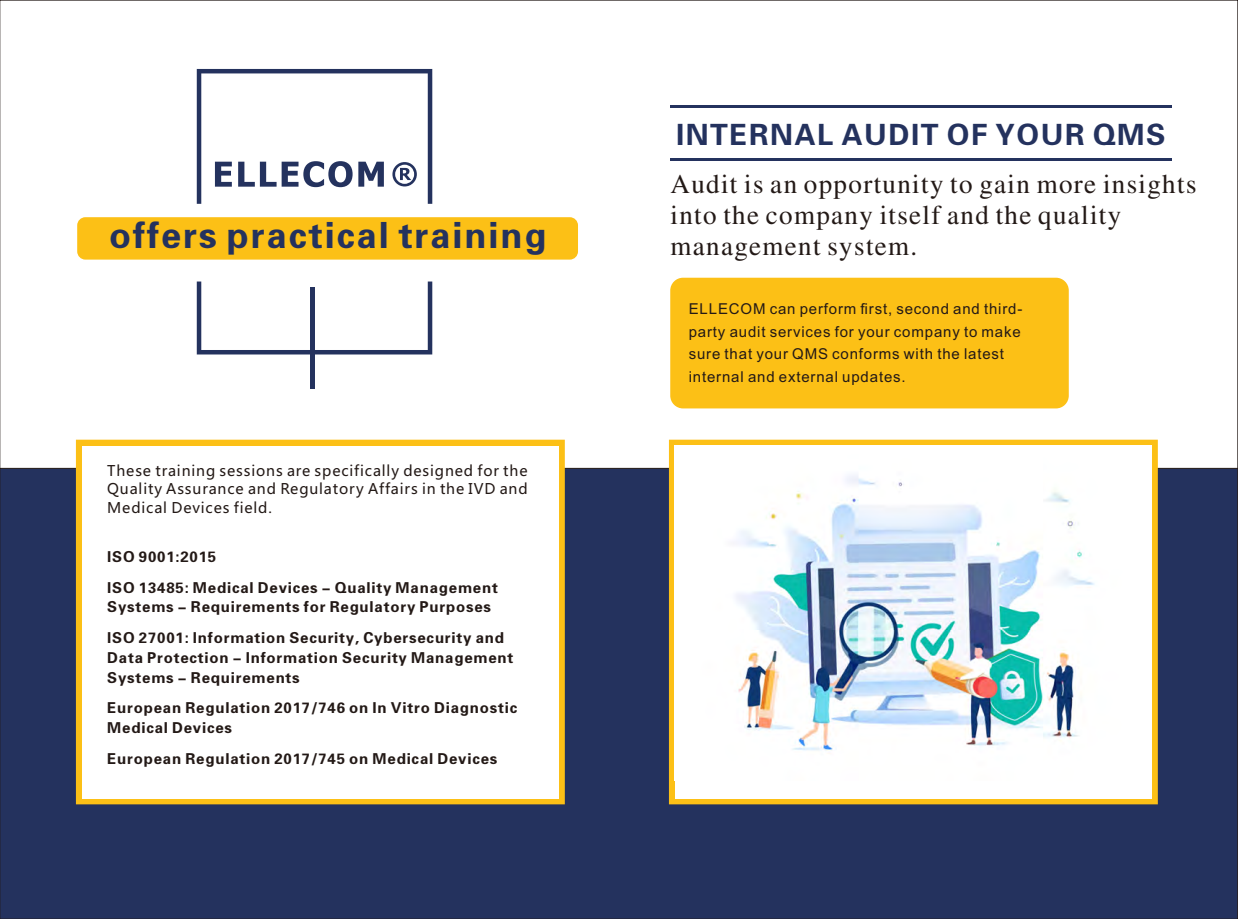
<style>
.page{position:relative;width:1238px;height:919px;background:#fff}
.page>*{position:absolute;margin:0;border:0;box-sizing:border-box;transform-origin:0 0}
.t1{font:36px "FZDHTJW GB1 0";letter-spacing:.055em;color:#24325e}
.t2{font:29.25px "FZDHTJW GB1 0";letter-spacing:.055em;color:#24325e}
.t3{font:27px/30.8px "CT Wei Bei SJ";letter-spacing:.05em;color:#231916}
.t4{font:15px/30.9px "FZDHTJW GB1 0";letter-spacing:.055em;color:#231916}
.t5{font:15px/22.6px "Arial";letter-spacing:.055em;color:#231916}
.t6{font:14.55px/18.8px "Microsoft Ya Hei";letter-spacing:.06em;color:#231916;text-align:justify}
</style>
<div class="page">
<div style="left:0;top:468px;width:1237px;height:450px;background:#24325e"></div>
<svg style="left:197px;top:69px;width:235px;height:285px"></svg>
<svg style="left:215px;top:162px;width:17px;height:25px"></svg>
<svg style="left:238px;top:161px;width:114px;height:26px"></svg>
<svg style="left:358px;top:162px;width:26px;height:25px"></svg>
<svg style="left:392px;top:162px;width:25px;height:24px"></svg>
<div style="left:310px;top:287px;width:5px;height:102px;background:#24325e"></div>
<div style="left:76px;top:439px;width:489px;height:365px;border:12px solid #fcc016"></div>
<div style="left:82px;top:445px;width:477px;height:353px;background:#fff"></div>
<hr style="left:670px;top:159px;width:501px;height:2px;background:#24325e">
<hr style="left:670px;top:105px;width:501px;height:2px;background:#24325e">
<div style="left:670px;top:278px;width:398px;height:130px;background:#fcc016;border-radius:13px"></div>
<div style="left:77px;top:217px;width:501px;height:42px;background:#fcc016;border-radius:8px"></div>
<div style="left:669px;top:439px;width:488px;height:365px;border:12px solid #fcc016"></div>
<div style="left:675px;top:445px;width:476px;height:353px;background:#fff"></div>
<img style="left:736px;top:475px;width:359px;height:276px">
<h1 class="t1" style="left:109px;top:216px;width:438px">offers practical training</h1>
<p class="t6" style="left:107px;top:462px;width:422px">These training sessions are specifically designed for the Quality Assurance and Regulatory Affairs in the IVD and Medical Devices field.</p>
<p class="t4" style="left:107px;top:541px;width:392px">ISO 9001:2015<br>ISO 13485: Medical Devices - Quality Management</p>
<p class="t4" style="left:107px;top:592px;width:398px">Systems - Requirements for Regulatory Purposes<br>ISO 27001: Information Security, Cybersecurity and</p>
<p class="t4" style="left:107px;top:648px;width:407px;line-height:19.6px">Data Protection - Information Security Management<br>Systems - Requirements</p>
<p class="t4" style="left:107px;top:698px;width:411px;line-height:19.6px">European Regulation 2017/746 on In Vitro Diagnostic<br>Medical Devices</p>
<p class="t4" style="left:107px;top:743px;width:391px">European Regulation 2017/745 on Medical Devices</p>
<h2 class="t2" style="left:676px;top:119px;width:491px">INTERNAL AUDIT OF YOUR QMS</h2>
<h3 class="t3" style="left:670px;top:169px;width:527px">Audit is an opportunity to gain more insights into the company itself and the quality management system.</h3>
<p class="t5" style="left:688px;top:298px;width:335px">ELLECOM can perform first, second and third&shy;party audit services for your company to make sure that your QMS conforms with the latest internal and external updates.</p>
</div>
